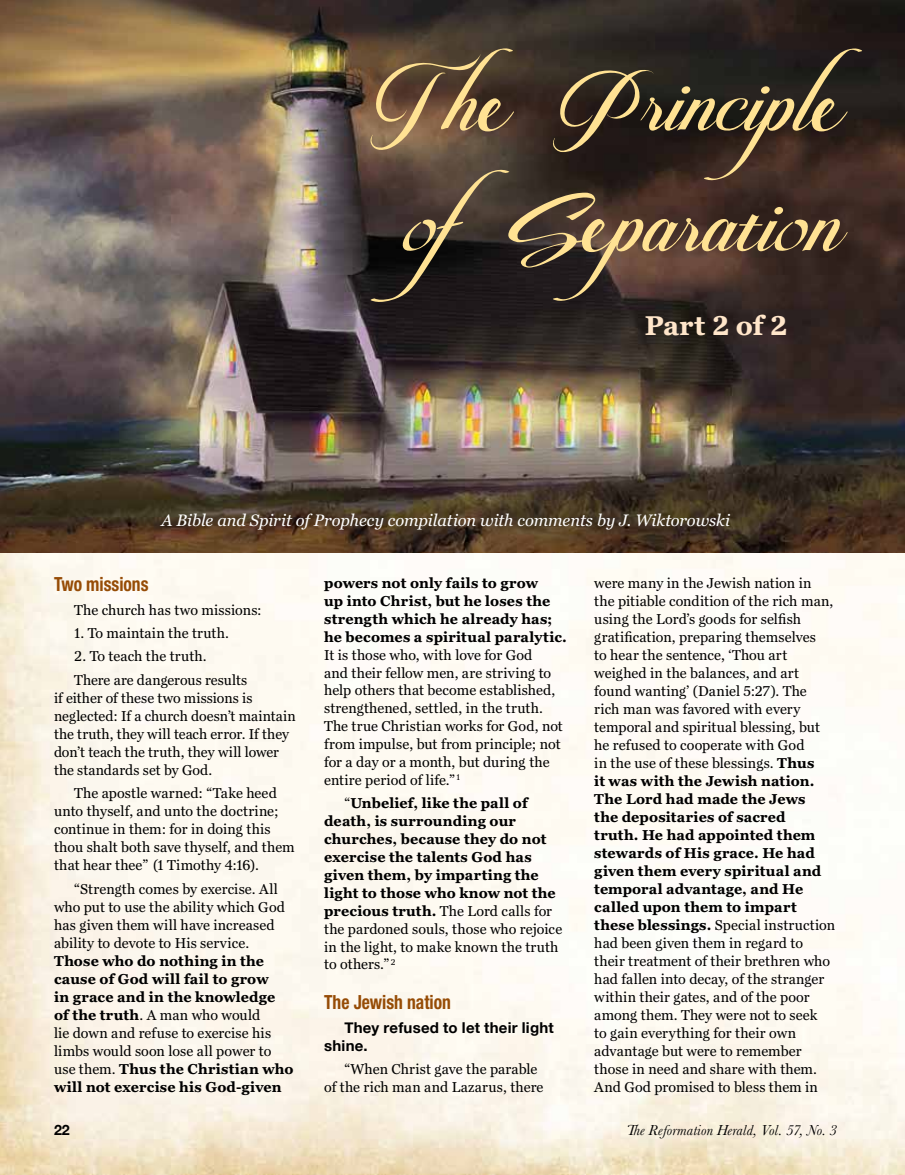
<style>
.page{position:relative;width:905px;height:1175px;background:#fff}
.page>*{position:absolute;margin:0;border:0;box-sizing:border-box;transform-origin:0 0}
.t1{font:100.5px/120.6px "Calligraphic Light 9";color:#ffe293;text-align:center}
.t2{font:700 27px "R Hperiodicals";color:#ffe6ca}
.t3{font:700 condensed 19.5px "Helvetica Neue LT Std";color:#964c06;scale:.9 1}
.t4{font:italic 16.5px "R Hperiodicals";letter-spacing:-.005em;color:#fff}
.t5{font:700 15px/18px "Helvetica Neue";letter-spacing:.015em;color:#000}
.t6{font:italic 15px "Baskerville";letter-spacing:.01em;color:#000}
.t7{font:14.25px/18px "R Hperiodicals";letter-spacing:.005em;color:#000}
.t8{font:700 14.25px/17.9px "R Hperiodicals";letter-spacing:.015em;color:#000}
.t9{font:700 14.25px "Helvetica Neue";color:#000}
.s1{font-weight:400}
.s2{font-weight:700}
.s3{font-size:15.3px}
</style>
<div class="page">
<img style="left:0;top:552px;width:904px;height:622px">
<img style="left:0;top:0;width:904px;height:552px">
<h1 class="t1" style="left:369px;top:34px;width:494px">The Principle ofSeparation</h1>
<h2 class="t2" style="left:644px;top:305px;width:144px">Part 2 of 2</h2>
<p class="t4" style="left:161px;top:508px;width:570px">A Bible and Spirit of Prophecy compilation with comments by J. Wiktorowski</p>
<h3 class="t3" style="left:54px;top:572px;width:106px">Two missions</h3>
<p class="t7" style="left:74px;top:600px;width:189px">The church has two missions:</p>
<p class="t7" style="left:74px;top:623px;width:156px">1. To maintain the truth.</p>
<p class="t7" style="left:74px;top:644px;width:174px;line-height:23.4px">2. To teach the truth.<br>There are dangerous results</p>
<p class="t7" style="left:54px;top:688px;width:243px">if either of these two missions is neglected: If a church doesn’t maintain the truth, they will teach error. If they don’t teach the truth, they will lower the standards set by God.</p>
<p class="t7" style="left:54px;top:783px;width:242px;text-indent:20px">The apostle warned: “Take heed unto thyself, and unto the doctrine; continue in them: for in doing this thou shalt both save thyself, and them that hear thee” (1 Timothy 4:16).</p>
<p class="t7" style="left:54px;top:879px;width:232px;text-indent:20px">“Strength comes by exercise. All who put to use the ability which God has given them will have increased ability to devote to His service.</p>
<p class="t8" style="left:54px;top:951px;width:241px">Those who do nothing in the cause of God will fail to grow<br>in grace and in the knowledge<br>of the truth<span class="s1">. A man who would<br>lie down and refuse to exercise his limbs would soon lose all power to use them.</span> Thus the Christian who will not exercise his God-given</p>
<p class="t8" style="left:324px;top:573px;width:244px">powers not only fails to grow<br>up into Christ, but he loses the strength which he already has; he becomes a spiritual paralytic.</p>
<p class="t7" style="left:324px;top:645px;width:240px">It is those who, with love for God<br>and their fellow men, are striving to help others that become established, strengthened, settled, in the truth.<br>The true Christian works for God, not from impulse, but from principle; not for a day or a month, but during the entire period of life.” <sup>1</sup></p>
<p class="t8" style="left:324px;top:793px;width:239px;text-indent:20px"><span class="s1">“</span>Unbelief, like the pall of death, is surrounding our churches, because they do not exercise the talents God has given them, by imparting the light to those who know not the precious truth. <span class="s1">The Lord calls for the pardoned souls, those who rejoice in the light, to make known the truth to others.”</span> <sup>2</sup></p>
<h3 class="t3" style="left:324px;top:990px;width:142px">The Jewish nation</h3>
<p class="t5" style="left:324px;top:1018px;width:231px;text-indent:20px">They refused to let their light shine.</p>
<p class="t7" style="left:324px;top:1059px;width:221px;text-indent:20px">“When Christ gave the parable of the rich man and Lazarus, there</p>
<p class="t7" style="left:594px;top:573px;width:242px">were many in the Jewish nation in the pitiable condition of the rich man, using the Lord’s goods for selfish gratification, preparing themselves<br>to hear the sentence, ‘Thou art weighed in the balances, and art found wanting’ (Daniel 5:27). The rich man was favored with every temporal and spiritual blessing, but he refused to cooperate with God<br>in the use of these blessings. <span class="s2">Thus<br>it was with the Jewish nation.<br>The Lord had made the Jews<br>the depositaries of sacred<br>truth. He had appointed them stewards of His grace. He had given them every spiritual and temporal advantage, and He called upon them to impart these blessings.</span> Special instruction had been given them in regard to their treatment of their brethren who had fallen into decay, of the stranger within their gates, and of the poor among them. They were not to seek<br>to gain everything for their own advantage but were to remember those in need and share with them.<br>And God promised to bless them in</p>
<p class="t9" style="left:54px;top:1118px;width:17px">22</p>
<p class="t6" style="left:626px;top:1120px;width:212px"><span class="s3">T</span>he Reformation Herald, Vol. 57, No. 3</p>
</div>
